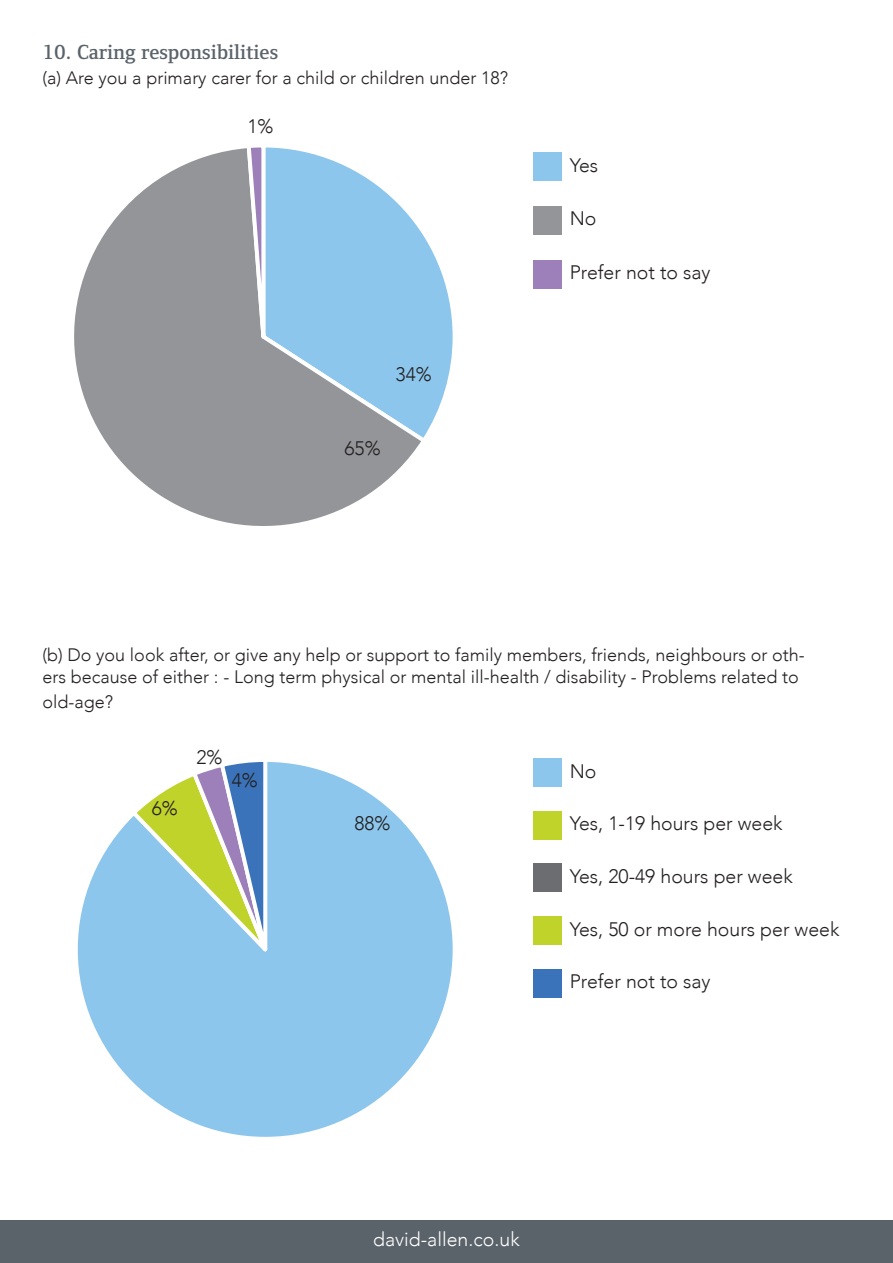
<style>
.page{position:relative;width:893px;height:1263px;background:#fff}
.page>*{position:absolute;margin:0;border:0;box-sizing:border-box;transform-origin:0 0}
.t1{font:600 21px "Foundry Form Serif";color:#5a626a}
.t2{font:300 19.5px "Avenir";color:#231f20}
.t3{font:300 19.5px "Avenir";color:#fff}
.t4{font:300 18px/21.6px "Avenir";color:#231f20}
</style>
<div class="page">
<div style="left:0;top:1220px;width:893px;height:43px;background:#5a626a"></div>
<div style="left:533px;top:206px;width:29px;height:29px;background:#939598"></div>
<div style="left:533px;top:152px;width:29px;height:29px;background:#8cc6ec"></div>
<div style="left:533px;top:260px;width:29px;height:29px;background:#9d7fb9"></div>
<svg style="left:429px;top:245px;width:24px;height:183px"></svg>
<svg style="left:74px;top:147px;width:355px;height:379px"></svg>
<svg style="left:244px;top:147px;width:23px;height:293px"></svg>
<div style="left:533px;top:811px;width:29px;height:29px;background:#c0d32b"></div>
<div style="left:533px;top:758px;width:29px;height:29px;background:#8cc6ec"></div>
<div style="left:533px;top:863px;width:29px;height:29px;background:#6c6d70"></div>
<svg style="left:77px;top:762px;width:376px;height:375px"></svg>
<svg style="left:128px;top:762px;width:153px;height:236px;background:#a2c6c8"></svg>
<div style="left:533px;top:916px;width:29px;height:29px;background:#c0d32b"></div>
<div style="left:533px;top:969px;width:29px;height:29px;background:#3b73ba"></div>
<p class="t1" style="left:43px;top:40px;width:237px">10. Caring responsibilities</p>
<p class="t4" style="left:43px;top:67px;width:467px">(a) Are you a primary carer for a child or children under 18?</p>
<p class="t2" style="left:247px;top:115px;width:28px">1%</p>
<p class="t2" style="left:396px;top:363px;width:38px">34%</p>
<p class="t2" style="left:344px;top:436px;width:38px">65%</p>
<p class="t2" style="left:570px;top:154px;width:30px">Yes</p>
<p class="t2" style="left:570px;top:207px;width:28px">No</p>
<p class="t2" style="left:570px;top:261px;width:142px">Prefer not to say</p>
<p class="t4" style="left:43px;top:644px;width:764px">(b) Do you look after, or give any help or support to family members, friends, neighbours or oth&shy;ers because of either : - Long term physical or mental ill-health / disability - Problems related to</p>
<p class="t4" style="left:43px;top:691px;width:72px">old-age?</p>
<p class="t2" style="left:152px;top:797px;width:28px">6%</p>
<p class="t2" style="left:196px;top:745px;width:28px">2%</p>
<p class="t2" style="left:232px;top:769px;width:28px">4%</p>
<p class="t2" style="left:354px;top:812px;width:38px">88%</p>
<p class="t2" style="left:570px;top:759px;width:28px">No</p>
<p class="t2" style="left:570px;top:812px;width:214px">Yes, 1-19 hours per week</p>
<p class="t2" style="left:570px;top:865px;width:225px">Yes, 20-49 hours per week</p>
<p class="t2" style="left:570px;top:917px;width:271px">Yes, 50 or more hours per week</p>
<p class="t2" style="left:570px;top:970px;width:142px">Prefer not to say</p>
<p class="t3" style="left:373px;top:1228px;width:148px">david-allen.co.uk</p>
</div>
